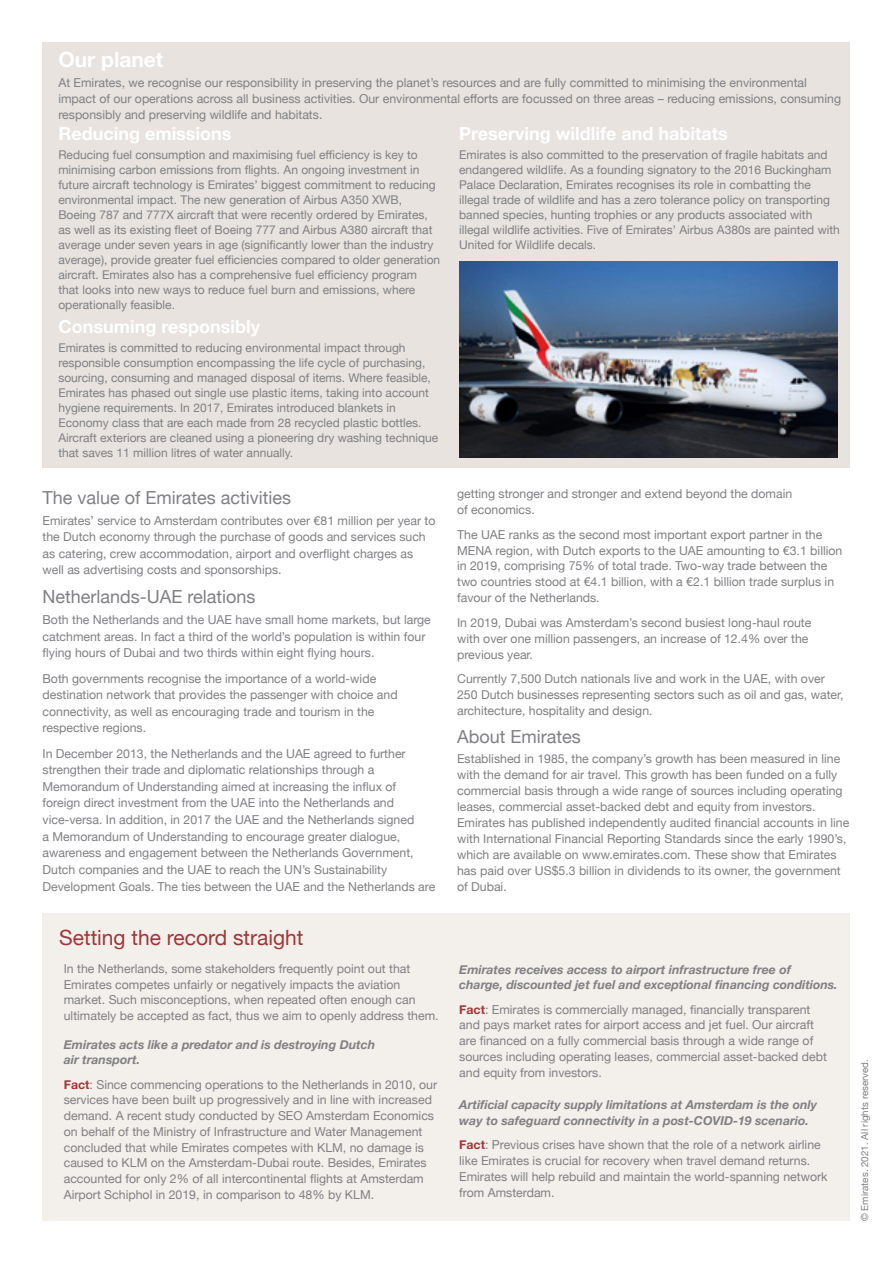
<style>
.page{position:relative;width:893px;height:1263px;background:#fff}
.page>*{position:absolute;margin:0;border:0;box-sizing:border-box;transform-origin:0 0}
.t1{font:21px "Helvetica Neue";color:#9f3638}
.t2{font:700 21px "Helvetica Neue";color:#fff}
.t3{font:700 18px "Helvetica Neue";color:#fff}
.t4{font:18px "Helvetica Neue";color:#807f83}
.t5{font:12.3px/15.8px "Helvetica Neue";color:#807f83}
.t6{font:italic 700 12.3px/15.8px "Helvetica Neue";color:#807f83}
.t7{font:12px/15px "Helvetica Neue";color:#807f83}
.t8{font:9.75px "Helvetica Neue";color:#807f83}
.s1{font-weight:700;color:#9f3638}
</style>
<div class="page">
<div style="left:43px;top:43px;width:807px;height:425px;background:#e8e3de"></div>
<div style="left:43px;top:913px;width:807px;height:307px;background:#f3f0eb"></div>
<img style="left:459px;top:262px;width:379px;height:195px">
<h1 class="t2" style="left:58px;top:43px;width:107px">Our planet</h1>
<p class="t5" style="left:58px;top:75px;width:784px">At Emirates, we recognise our responsibility in preserving the planet’s resources and are fully committed to minimising the environmental impact of our operations across all business activities. Our environmental efforts are focussed on three areas – reducing emissions, consuming responsibly and preserving wildlife and habitats.</p>
<h2 class="t3" style="left:58px;top:120px;width:175px">Reducing emissions</h2>
<p class="t7" style="left:58px;top:148px;width:383px">Reducing fuel consumption and maximising fuel efficiency is key to minimising carbon emissions from flights. An ongoing investment in future aircraft technology is Emirates’ biggest commitment to reducing environmental impact. The new generation of Airbus A350 XWB, Boeing 787 and 777X aircraft that were recently ordered by Emirates, as well as its existing fleet of Boeing 777 and Airbus A380 aircraft that average under seven years in age (significantly lower than the industry average), provide greater fuel efficiencies compared to older generation aircraft. Emirates also has a comprehensive fuel efficiency program that looks into new ways to reduce fuel burn and emissions, where operationally feasible.</p>
<h2 class="t3" style="left:58px;top:313px;width:203px">Consuming responsibly</h2>
<p class="t7" style="left:58px;top:341px;width:382px">Emirates is committed to reducing environmental impact through responsible consumption encompassing the life cycle of purchasing, sourcing, consuming and managed disposal of items. Where feasible, Emirates has phased out single use plastic items, taking into account hygiene requirements. In 2017, Emirates introduced blankets in Economy class that are each made from 28 recycled plastic bottles.<br>Aircraft exteriors are cleaned using a pioneering dry washing technique that saves 11 million litres of water annually.</p>
<h2 class="t3" style="left:459px;top:120px;width:270px">Preserving wildlife and habitats</h2>
<p class="t7" style="left:459px;top:148px;width:382px">Emirates is also committed to the preservation of fragile habitats and endangered wildlife. As a founding signatory to the 2016 Buckingham Palace Declaration, Emirates recognises its role in combatting the illegal trade of wildlife and has a zero tolerance policy on transporting banned species, hunting trophies or any products associated with illegal wildlife activities. Five of Emirates’ Airbus A380s are painted with United for Wildlife decals.</p>
<h2 class="t4" style="left:43px;top:484px;width:250px">The value of Emirates activities</h2>
<p class="t5" style="left:43px;top:513px;width:395px;line-height:16.6px">Emirates’ service to Amsterdam contributes over €81 million per year to the Dutch economy through the purchase of goods and services such as catering, crew accommodation, airport and overflight charges as well as advertising costs and sponsorships.</p>
<h2 class="t4" style="left:43px;top:584px;width:215px">Netherlands-UAE relations</h2>
<p class="t5" style="left:43px;top:612px;width:390px;line-height:16.6px">Both the Netherlands and the UAE have small home markets, but large catchment areas. In fact a third of the world’s population is within four flying hours of Dubai and two thirds within eight flying hours.</p>
<p class="t5" style="left:43px;top:670px;width:357px;line-height:16.6px">Both governments recognise the importance of a world-wide destination network that provides the passenger with choice and connectivity, as well as encouraging trade and tourism in the respective regions.</p>
<p class="t5" style="left:43px;top:745px;width:394px;line-height:16.6px">In December 2013, the Netherlands and the UAE agreed to further strengthen their trade and diplomatic relationships through a Memorandum of Understanding aimed at increasing the influx of foreign direct investment from the UAE into the Netherlands and vice-versa. In addition, in 2017 the UAE and the Netherlands signed<br>a Memorandum of Understanding to encourage greater dialogue, awareness and engagement between the Netherlands Government, Dutch companies and the UAE to reach the UN’s Sustainability Development Goals. The ties between the UAE and the Netherlands are</p>
<p class="t5" style="left:457px;top:487px;width:337px">getting stronger and stronger and extend beyond the domain of economics.</p>
<p class="t5" style="left:457px;top:527px;width:387px">The UAE ranks as the second most important export partner in the MENA region, with Dutch exports to the UAE amounting to €3.1 billion in 2019, comprising 75% of total trade. Two-way trade between the two countries stood at €4.1 billion, with a €2.1 billion trade surplus in favour of the Netherlands.</p>
<p class="t5" style="left:457px;top:615px;width:356px">In 2019, Dubai was Amsterdam’s second busiest long-haul route with over one million passengers, an increase of 12.4% over the previous year.</p>
<p class="t5" style="left:457px;top:671px;width:388px">Currently 7,500 Dutch nationals live and work in the UAE, with over<br>250 Dutch businesses representing sectors such as oil and gas, water, architecture, hospitality and design.</p>
<h2 class="t4" style="left:457px;top:724px;width:125px">About Emirates</h2>
<p class="t5" style="left:457px;top:751px;width:394px">Established in 1985, the company’s growth has been measured in line with the demand for air travel. This growth has been funded on a fully commercial basis through a wide range of sources including operating leases, commercial asset-backed debt and equity from investors.<br>Emirates has published independently audited financial accounts in line with International Financial Reporting Standards since the early 1990’s, which are available on www.emirates.com. These show that Emirates has paid over US$5.3 billion in dividends to its owner, the government of Dubai.</p>
<h1 class="t1" style="left:59px;top:922px;width:246px">Setting the record straight</h1>
<p class="t5" style="left:64px;top:961px;width:376px">In the Netherlands, some stakeholders frequently point out that Emirates competes unfairly or negatively impacts the aviation market. Such misconceptions, when repeated often enough can ultimately be accepted as fact, thus we aim to openly address them.</p>
<p class="t6" style="left:64px;top:1036px;width:313px">Emirates acts like a predator and is destroying Dutch air transport.</p>
<p class="t5" style="left:64px;top:1077px;width:375px"><span class="s1">Fact</span>: Since commencing operations to the Netherlands in 2010, our services have been built up progressively and in line with increased demand. A recent study conducted by SEO Amsterdam Economics on behalf of the Ministry of Infrastructure and Water Management concluded that while Emirates competes with KLM, no damage is caused to KLM on the Amsterdam-Dubai route. Besides, Emirates accounted for only 2% of all intercontinental flights at Amsterdam Airport Schiphol in 2019, in comparison to 48% by KLM.</p>
<p class="t6" style="left:459px;top:962px;width:380px">Emirates receives access to airport infrastructure free of charge, discounted jet fuel and exceptional financing conditions.</p>
<p class="t5" style="left:459px;top:1002px;width:369px"><span class="s1">Fact</span>: Emirates is commercially managed, financially transparent and pays market rates for airport access and jet fuel. Our aircraft are financed on a fully commercial basis through a wide range of sources including operating leases, commercial asset-backed debt and equity from investors.</p>
<p class="t6" style="left:459px;top:1097px;width:359px">Artificial capacity supply limitations at Amsterdam is the only way to safeguard connectivity in a post-COVID-19 scenario.</p>
<p class="t5" style="left:459px;top:1138px;width:370px"><span class="s1">Fact</span>: Previous crises have shown that the role of a network airline like Emirates is crucial for recovery when travel demand returns.<br>Emirates will help rebuild and maintain the world-spanning network from Amsterdam.</p>
<p class="t8" style="left:858px;top:1221px;width:163px;rotate:-90deg">© Emirates. 2021. All rights reserved.</p>
</div>
